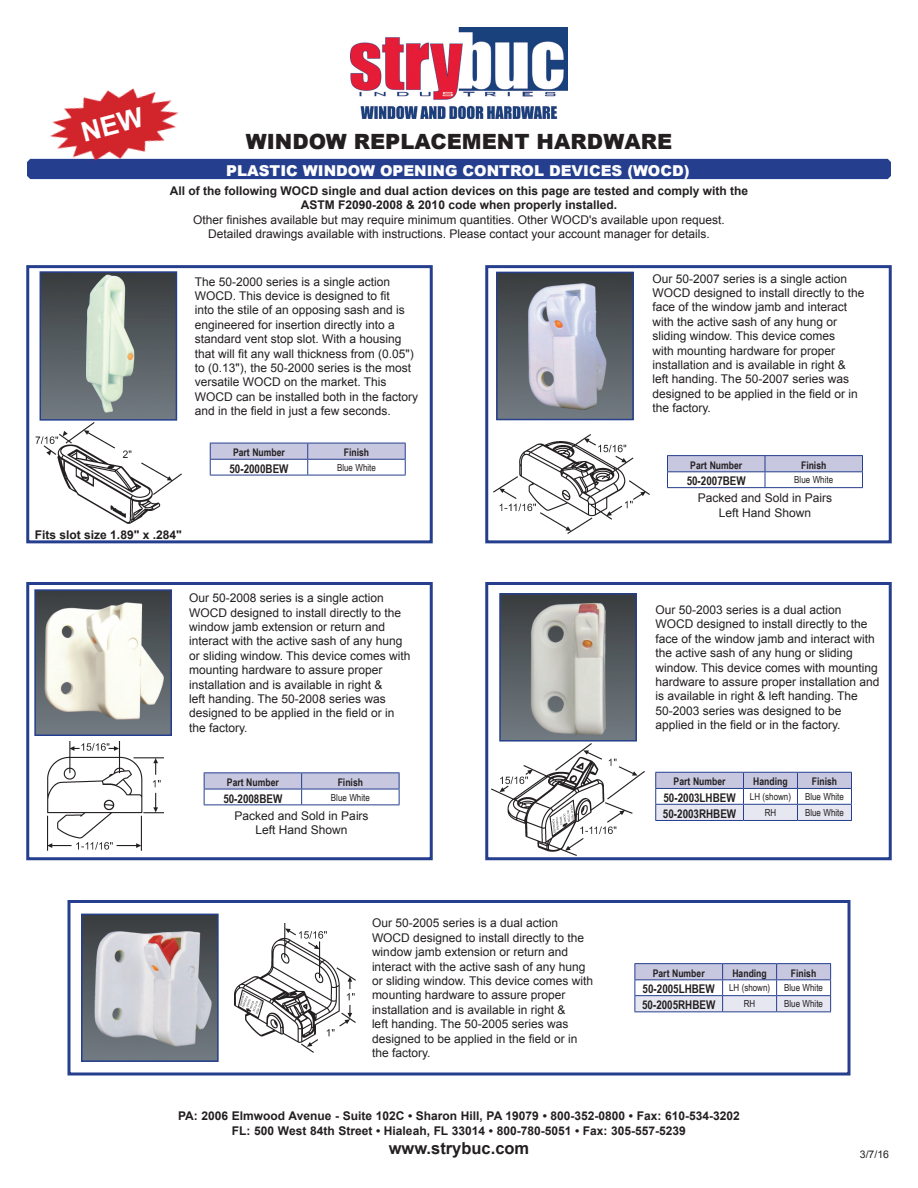
<style>
.page{position:relative;width:918px;height:1188px;background:#fff}
.page>*{position:absolute;margin:0;border:0;box-sizing:border-box;transform-origin:0 0}
.t1{font:900 21px "Arial";color:#231f20}
.t2{font:700 16.5px "Arial";color:#231f20}
.t3{font:900 15px "Arial";color:#fff}
.t4{font:12px/14.4px "Arial";color:#231f20}
.t5{font:700 12px/14.4px "Arial";color:#231f20;text-align:center}
.t6{font:700 12px "Arial Narrow";color:#231f20}
.t7{font:700 10.5px "Arial Narrow";color:#231f20}
.t8{font:10.5px "Arial";color:#231f20}
.t9{font:9.75px "Arial Narrow";color:#231f20}
</style>
<div class="page">
<div style="left:27px;top:159px;width:864px;height:20px;background:#253f8e"></div>
<img style="left:499px;top:275px;width:132px;height:142px">
<div style="left:496px;top:272px;width:138px;height:148px;border:2px solid #253f8e"></div>
<div style="left:485px;top:265px;width:407px;height:278px;border:3px solid #253f8e"></div>
<hr style="left:667px;top:487px;width:98px;height:1px;background:#253f8e">
<hr style="left:765px;top:487px;width:98px;height:1px;background:#253f8e">
<hr style="left:667px;top:455px;width:98px;height:1px;background:#253f8e">
<hr style="left:765px;top:455px;width:98px;height:1px;background:#253f8e">
<svg style="left:667px;top:456px;width:196px;height:31px"></svg>
<hr style="left:667px;top:471px;width:98px;height:1px;background:#253f8e">
<hr style="left:765px;top:471px;width:98px;height:1px;background:#253f8e">
<img style="left:494px;top:434px;width:155px;height:100px">
<img style="left:37px;top:592px;width:132px;height:141px">
<div style="left:34px;top:589px;width:138px;height:147px;border:2px solid #253f8e"></div>
<div style="left:26px;top:582px;width:407px;height:278px;border:3px solid #253f8e"></div>
<hr style="left:204px;top:804px;width:98px;height:1px;background:#253f8e">
<hr style="left:302px;top:804px;width:98px;height:1px;background:#253f8e">
<hr style="left:204px;top:772px;width:98px;height:1px;background:#253f8e">
<hr style="left:302px;top:772px;width:98px;height:1px;background:#253f8e">
<svg style="left:204px;top:773px;width:196px;height:31px"></svg>
<hr style="left:204px;top:789px;width:98px;height:1px;background:#253f8e">
<hr style="left:302px;top:789px;width:98px;height:1px;background:#253f8e">
<img style="left:48px;top:741px;width:115px;height:110px">
<img style="left:502px;top:596px;width:132px;height:143px">
<div style="left:499px;top:593px;width:138px;height:149px;border:2px solid #253f8e"></div>
<div style="left:485px;top:582px;width:407px;height:278px;border:3px solid #253f8e"></div>
<hr style="left:655px;top:820px;width:88px;height:1px;background:#253f8e">
<hr style="left:743px;top:820px;width:54px;height:1px;background:#253f8e">
<hr style="left:797px;top:820px;width:55px;height:1px;background:#253f8e">
<svg style="left:655px;top:772px;width:197px;height:48px"></svg>
<hr style="left:655px;top:788px;width:88px;height:1px;background:#253f8e">
<hr style="left:743px;top:788px;width:54px;height:1px;background:#253f8e">
<hr style="left:797px;top:788px;width:55px;height:1px;background:#253f8e">
<img style="left:491px;top:743px;width:154px;height:112px">
<img style="left:84px;top:917px;width:132px;height:142px">
<div style="left:81px;top:914px;width:138px;height:148px;border:2px solid #253f8e"></div>
<div style="left:68px;top:900px;width:782px;height:176px;border:3px solid #253f8e"></div>
<hr style="left:634px;top:963px;width:89px;height:1px;background:#253f8e">
<hr style="left:723px;top:963px;width:54px;height:1px;background:#253f8e">
<hr style="left:777px;top:963px;width:54px;height:1px;background:#253f8e">
<svg style="left:634px;top:964px;width:197px;height:48px"></svg>
<hr style="left:634px;top:979px;width:89px;height:1px;background:#253f8e">
<hr style="left:723px;top:979px;width:54px;height:1px;background:#253f8e">
<hr style="left:777px;top:979px;width:54px;height:1px;background:#253f8e">
<img style="left:235px;top:923px;width:121px;height:129px">
<div style="left:26px;top:265px;width:407px;height:278px;border:3px solid #253f8e"></div>
<img style="left:43px;top:274px;width:131px;height:144px">
<div style="left:40px;top:271px;width:137px;height:150px;border:2px solid #253f8e"></div>
<hr style="left:210px;top:475px;width:98px;height:1px;background:#253f8e">
<hr style="left:308px;top:475px;width:98px;height:1px;background:#253f8e">
<svg style="left:210px;top:443px;width:196px;height:32px"></svg>
<hr style="left:210px;top:459px;width:98px;height:1px;background:#253f8e">
<hr style="left:308px;top:459px;width:98px;height:1px;background:#253f8e">
<img style="left:35px;top:423px;width:147px;height:101px">
<img style="left:350px;top:27px;width:218px;height:91px">
<img style="left:44px;top:88px;width:142px;height:84px">
<div style="left:81px;top:107px;width:64px;height:34px;background:#d1242b"></div>
<h1 class="t1" style="left:246px;top:127px;width:428px">WINDOW REPLACEMENT HARDWARE</h1>
<p class="t3" style="left:226px;top:159px;width:435px">PLASTIC WINDOW OPENING CONTROL DEVICES (WOCD</p>
<p class="t3" style="left:684px;top:159px;width:7px">)</p>
<p class="t5" style="left:170px;top:184px;width:580px">All of the following WOCD single and dual action devices on this page are tested and comply with the<br>ASTM F2090-2008 &amp; 2010 code when properly installed.</p>
<p class="t4" style="left:193px;top:213px;width:533px;text-align:center">Other finishes available but may require minimum quantities. Other WOCD's available upon request.<br>Detailed drawings available with instructions. Please contact your account manager for details.</p>
<p class="t4" style="left:652px;top:271px;width:214px">Our 50-2007 series is a single action WOCD designed to install directly to the face of the window jamb and interact with the active sash of any hung or sliding window. This device comes<br>with mounting hardware for proper installation and is available in right &amp; left handing. The 50-2007 series was designed to be applied in the field or in the factory.</p>
<p class="t4" style="left:195px;top:274px;width:225px">The 50-2000 series is a single action WOCD. This device is designed to fit<br>into the stile of an opposing sash and is engineered for insertion directly into a standard vent stop slot. With a housing that will fit any wall thickness from (0.05") to (0.13"), the 50-2000 series is the most versatile WOCD on the market. This WOCD can be installed both in the factory and in the field in just a few seconds.</p>
<p class="t7" style="left:233px;top:444px;width:53px">Part Number</p>
<p class="t7" style="left:344px;top:444px;width:27px">Finish</p>
<p class="t6" style="left:229px;top:459px;width:61px">50-2000BEW</p>
<p class="t9" style="left:337px;top:460px;width:40px">Blue White</p>
<p class="t7" style="left:690px;top:457px;width:53px">Part Number</p>
<p class="t7" style="left:801px;top:457px;width:27px">Finish</p>
<p class="t6" style="left:687px;top:472px;width:61px">50-2007BEW</p>
<p class="t9" style="left:794px;top:473px;width:40px">Blue White</p>
<p class="t4" style="left:698px;top:491px;width:136px;text-align:center">Packed and Sold in Pairs<br>Left Hand Shown</p>
<p class="t5" style="left:35px;top:527px;width:148px">Fits slot size 1.89" x .284"</p>
<p class="t4" style="left:189px;top:591px;width:223px">Our 50-2008 series is a single action WOCD designed to install directly to the window jamb extension or return and interact with the active sash of any hung or sliding window. This device comes with mounting hardware to assure proper installation and is available in right &amp;<br>left handing. The 50-2008 series was designed to be applied in the field or in the factory.</p>
<p class="t7" style="left:227px;top:774px;width:53px">Part Number</p>
<p class="t7" style="left:338px;top:774px;width:27px">Finish</p>
<p class="t6" style="left:223px;top:789px;width:61px">50-2008BEW</p>
<p class="t9" style="left:331px;top:790px;width:40px">Blue White</p>
<p class="t4" style="left:235px;top:808px;width:136px;text-align:center">Packed and Sold in Pairs<br>Left Hand Shown</p>
<p class="t4" style="left:372px;top:916px;width:223px">Our 50-2005 series is a dual action WOCD designed to install directly to the window jamb extension or return and interact with the active sash of any hung or sliding window. This device comes with mounting hardware to assure proper installation and is available in right &amp;<br>left handing. The 50-2005 series was designed to be applied in the field or in the factory.</p>
<p class="t4" style="left:655px;top:603px;width:226px">Our 50-2003 series is a dual action WOCD designed to install directly to the face of the window jamb and interact with the active sash of any hung or sliding window. This device comes with mounting hardware to assure proper installation and is available in right &amp; left handing. The 50-2003 series was designed to be applied in the field or in the factory.</p>
<p class="t7" style="left:674px;top:774px;width:53px">Part Number</p>
<p class="t7" style="left:753px;top:774px;width:36px">Handing</p>
<p class="t7" style="left:812px;top:774px;width:27px">Finish</p>
<p class="t6" style="left:664px;top:789px;width:129px">50-2003LHBEW <sup>LH</sup> <sup>(shown)</sup></p>
<p class="t9" style="left:805px;top:789px;width:40px">Blue White</p>
<p class="t6" style="left:663px;top:805px;width:75px">50-2003RHBEW</p>
<p class="t9" style="left:765px;top:805px;width:13px">RH</p>
<p class="t9" style="left:805px;top:805px;width:40px">Blue White</p>
<p class="t7" style="left:653px;top:965px;width:53px">Part Number</p>
<p class="t7" style="left:732px;top:965px;width:36px">Handing</p>
<p class="t7" style="left:791px;top:965px;width:27px">Finish</p>
<p class="t6" style="left:643px;top:980px;width:129px">50-2005LHBEW <sup>LH</sup> <sup>(shown)</sup></p>
<p class="t9" style="left:784px;top:981px;width:40px">Blue White</p>
<p class="t6" style="left:642px;top:996px;width:75px">50-2005RHBEW</p>
<p class="t9" style="left:744px;top:997px;width:13px">RH</p>
<p class="t9" style="left:784px;top:997px;width:40px">Blue White</p>
<p class="t5" style="left:178px;top:1109px;width:563px">PA: 2006 Elmwood Avenue - Suite 102C • Sharon Hill, PA 19079 • 800-352-0800 • Fax: 610-534-3202<br>FL: 500 West 84th Street • Hialeah, FL 33014 • 800-780-5051 • Fax: 305-557-5239</p>
<h2 class="t2" style="left:389px;top:1137px;width:142px">www.strybuc.com</h2>
<p class="t8" style="left:860px;top:1147px;width:31px">3/7/16</p>
</div>
